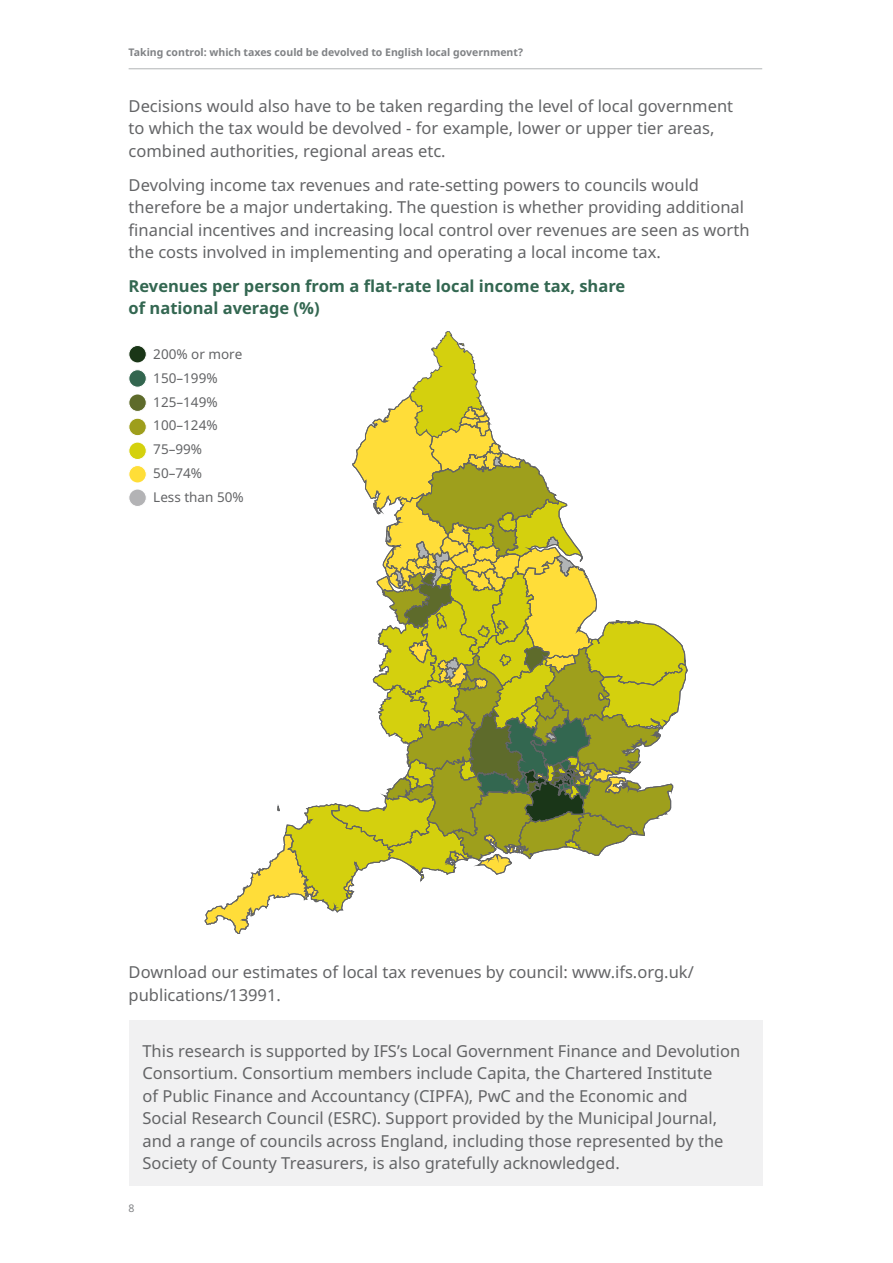
<style>
.page{position:relative;width:893px;height:1263px;background:#fff}
.page>*{position:absolute;margin:0;border:0;box-sizing:border-box;transform-origin:0 0}
.t1{font:16.5px/22.5px "Noto Sans";color:#636466}
.t2{font:700 16.5px/22.5px "Noto Sans";color:#336751}
.t3{font:13.5px/23.7px "Noto Sans";color:#636466}
.t4{font:700 10.5px "Noto Sans";color:#808285}
.t5{font:10.5px "Noto Sans";color:#808285}
</style>
<div class="page">
<hr style="left:129px;top:68px;width:633px;height:1px;background:#b1b4b6">
<div style="left:129px;top:345px;width:17px;height:18px;background:#1a3617;border-radius:50%"></div>
<div style="left:128px;top:345px;width:19px;height:18px;border:1px solid #fff;border-radius:50%"></div>
<div style="left:129px;top:370px;width:17px;height:17px;background:#33664f;border-radius:50%"></div>
<div style="left:128px;top:369px;width:19px;height:19px;border:1px solid #fff;border-radius:50%"></div>
<div style="left:129px;top:394px;width:17px;height:17px;background:#5e6b2b;border-radius:50%"></div>
<div style="left:128px;top:394px;width:19px;height:18px;border:1px solid #fff;border-radius:50%"></div>
<div style="left:129px;top:418px;width:17px;height:18px;background:#9e9e1c;border-radius:50%"></div>
<div style="left:128px;top:418px;width:19px;height:18px;border:1px solid #fff;border-radius:50%"></div>
<div style="left:129px;top:442px;width:17px;height:17px;background:#d4d10d;border-radius:50%"></div>
<div style="left:128px;top:442px;width:19px;height:18px;border:1px solid #fff;border-radius:50%"></div>
<div style="left:129px;top:465px;width:17px;height:18px;background:#ffde38;border-radius:50%"></div>
<div style="left:128px;top:465px;width:19px;height:18px;border:1px solid #fff;border-radius:50%"></div>
<div style="left:129px;top:489px;width:17px;height:17px;background:#b3b3b5;border-radius:50%"></div>
<div style="left:128px;top:489px;width:19px;height:18px;border:1px solid #fff;border-radius:50%"></div>
<svg style="left:204px;top:332px;width:484px;height:602px"></svg>
<div style="left:130px;top:1020px;width:633px;height:165px;background:#f1f1f2"></div>
<p class="t4" style="left:129px;top:44px;width:396px">Taking control: which taxes could be devolved to English local government?</p>
<p class="t1" style="left:129px;top:94px;width:606px">Decisions would also have to be taken regarding the level of local government to which the tax would be devolved - for example, lower or upper tier areas, combined authorities, regional areas etc.</p>
<p class="t1" style="left:129px;top:173px;width:622px">Devolving income tax revenues and rate-setting powers to councils would therefore be a major undertaking. The question is whether providing additional financial incentives and increasing local control over revenues are seen as worth the costs involved in implementing and operating a local income tax.</p>
<p class="t2" style="left:129px;top:275px;width:498px">Revenues per person from a flat-rate local income tax, share of national average (%)</p>
<p class="t3" style="left:153px;top:342px;width:92px">200% or more<br>150–199%<br>125–149%<br>100–124%<br>75–99%<br>50–74%<br>Less than 50%</p>
<p class="t1" style="left:129px;top:960px;width:567px">Download our estimates of local tax revenues by council: www.ifs.org.uk/ publications/13991.</p>
<p class="t1" style="left:142px;top:1039px;width:599px">This research is supported by IFS’s Local Government Finance and Devolution Consortium. Consortium members include Capita, the Chartered Institute<br>of Public Finance and Accountancy (CIPFA), PwC and the Economic and<br>Social Research Council (ESRC). Support provided by the Municipal Journal, and a range of councils across England, including those represented by the Society of County Treasurers, is also gratefully acknowledged.</p>
<p class="t5" style="left:129px;top:1201px;width:8px">8</p>
</div>
